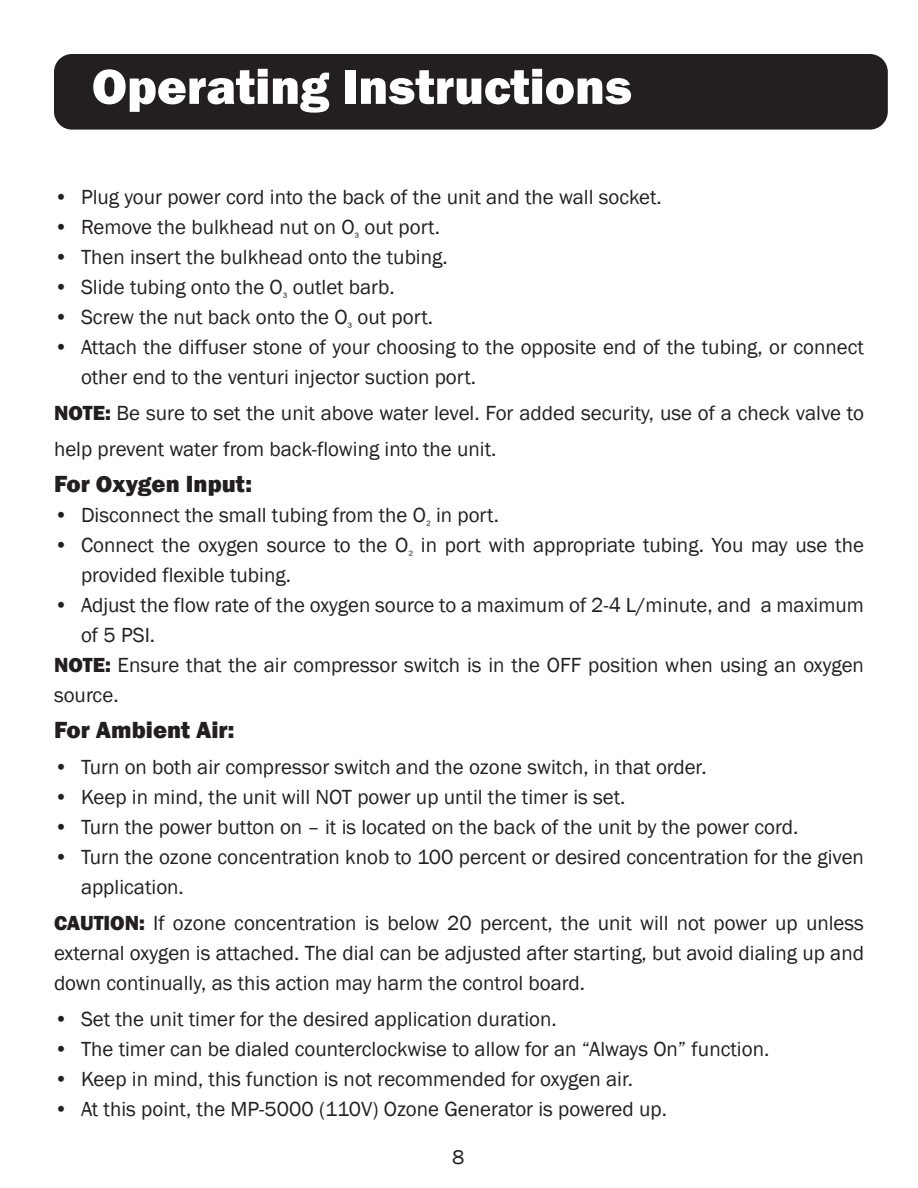
<style>
.page{position:relative;width:918px;height:1188px;background:#fff}
.page>*{position:absolute;margin:0;border:0;box-sizing:border-box;transform-origin:0 0}
.Features{font:800 51px "Franklin Gothic";color:#fff}
.Table_Text_3{font:800 24px "Franklin Gothic";color:#231f20}
.Table_Text_3-2{font:21px/30px "Franklin Gothic";color:#231f20}
.product{font:20.4px "Franklin Gothic";color:#231f20}
.s1{font-weight:800}
</style>
<div class="page">
<div style="left:54px;top:54px;width:834px;height:76px;background:#231f20;border-radius:18px"></div>
<p class="Features" style="left:92px;top:54px;width:542px">Operating Instructions</p>
<p class="Table_Text_3-2" style="left:54px;top:183px;width:609px">• Plug your power cord into the back of the unit and the wall socket.</p>
<p class="Table_Text_3-2" style="left:54px;top:213px;width:388px">• Remove the bulkhead nut on O<sub>³</sub> out port.</p>
<p class="Table_Text_3-2" style="left:54px;top:243px;width:395px">• Then insert the bulkhead onto the tubing.</p>
<p class="Table_Text_3-2" style="left:54px;top:273px;width:342px">• Slide tubing onto the O<sub>³</sub> outlet barb.</p>
<p class="Table_Text_3-2" style="left:54px;top:303px;width:381px">• Screw the nut back onto the O<sub>³</sub> out port.</p>
<p class="Table_Text_3-2" style="left:81px;top:333px;width:785px;text-indent:-27px">• Attach the diffuser stone of your choosing to the opposite end of the tubing, or connect other end to the venturi injector suction port.</p>
<p class="Table_Text_3-2" style="left:54px;top:396px;width:812px;line-height:36px"><span class="s1">NOTE:</span> Be sure to set the unit above water level. For added security, use of a check valve to help prevent water from back-flowing into the unit.</p>
<p class="Table_Text_3" style="left:54px;top:468px;width:200px">For Oxygen Input:</p>
<p class="Table_Text_3-2" style="left:54px;top:501px;width:446px">• Disconnect the small tubing from the O<sub>²</sub> in port.</p>
<p class="Table_Text_3-2" style="left:81px;top:531px;width:785px;text-indent:-27px">• Connect the oxygen source to the O<sub>²</sub> in port with appropriate tubing. You may use the provided flexible tubing.</p>
<p class="Table_Text_3-2" style="left:81px;top:591px;width:785px;text-indent:-27px">• Adjust the flow rate of the oxygen source to a maximum of 2-4 L/minute, and a maximum of 5 PSI.</p>
<p class="Table_Text_3-2" style="left:54px;top:651px;width:812px"><span class="s1">NOTE:</span> Ensure that the air compressor switch is in the OFF position when using an oxygen source.</p>
<p class="Table_Text_3" style="left:54px;top:714px;width:182px">For Ambient Air:</p>
<p class="Table_Text_3-2" style="left:54px;top:753px;width:654px">• Turn on both air compressor switch and the ozone switch, in that order.</p>
<p class="Table_Text_3-2" style="left:54px;top:783px;width:573px">• Keep in mind, the unit will NOT power up until the timer is set.</p>
<p class="Table_Text_3-2" style="left:54px;top:813px;width:746px">• Turn the power button on – it is located on the back of the unit by the power cord.</p>
<p class="Table_Text_3-2" style="left:81px;top:843px;width:785px;text-indent:-27px">• Turn the ozone concentration knob to 100 percent or desired concentration for the given application.</p>
<p class="Table_Text_3-2" style="left:54px;top:909px;width:812px;text-align:justify"><span class="s1">CAUTION:</span> If ozone concentration is below 20 percent, the unit will not power up unless external oxygen is attached. The dial can be adjusted after starting, but avoid dialing up and down continually, as this action may harm the control board.</p>
<p class="Table_Text_3-2" style="left:54px;top:1005px;width:504px">• Set the unit timer for the desired application duration.</p>
<p class="Table_Text_3-2" style="left:54px;top:1035px;width:717px">• The timer can be dialed counterclockwise to allow for an “Always On” function.</p>
<p class="Table_Text_3-2" style="left:54px;top:1065px;width:581px">• Keep in mind, this function is not recommended for oxygen air.</p>
<p class="Table_Text_3-2" style="left:54px;top:1095px;width:615px">• At this point, the MP-5000 (110V) Ozone Generator is powered up.</p>
<p class="product" style="left:452px;top:1144px;width:14px">8</p>
</div>
